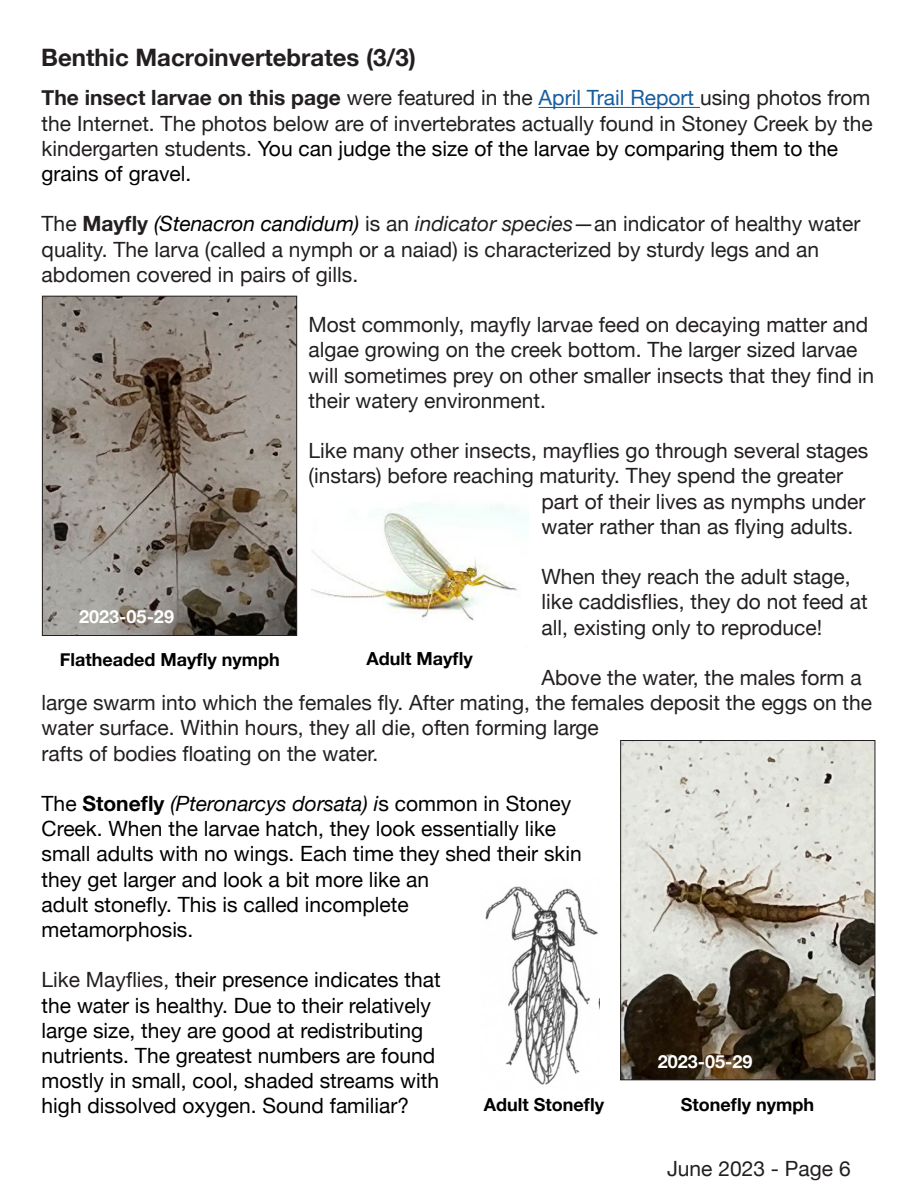
<style>
.page{position:relative;width:918px;height:1188px;background:#fff}
.page>*{position:absolute;margin:0;border:0;box-sizing:border-box;transform-origin:0 0}
.t1{font:700 24px "Helvetica Neue";color:#231f20}
.t2{font:21px/25.2px "Helvetica Neue";color:#231f20}
.t3{font:21px/25.2px "Helvetica Neue";color:#000}
.t4{font:700 18px "Helvetica Neue";color:#000}
.t5{font:700 18px "Helvetica Neue";color:#fff}
.s1{font-weight:700}
.s2{color:#175d9e}
.s3{color:#000}
.s4{font-style:italic;color:#000}
.s5{font-style:italic}
.s6{color:#231f20}
</style>
<div class="page">
<hr style="left:539px;top:107px;width:161px;height:1px;background:#175d9e">
<img style="left:622px;top:742px;width:251px;height:336px">
<div style="left:620px;top:740px;width:255px;height:340px;border:1px solid #231f20"></div>
<img style="left:44px;top:298px;width:251px;height:336px">
<div style="left:42px;top:296px;width:255px;height:340px;border:1px solid #231f20"></div>
<img style="left:311px;top:503px;width:218px;height:118px">
<img style="left:485px;top:886px;width:114px;height:199px">
<p class="t1" style="left:41px;top:38px;width:376px">Benthic Macroinvertebrates (3/3)</p>
<p class="t2" style="left:42px;top:87px;width:833px"><span class="s1">The insect larvae on this page</span> were featured in the <span class="s2">April Trail Report</span> using photos from the Internet. The photos below are of invertebrates actually found in Stoney Creek by the kindergarten students. <span class="s3">You can judge the size of the larvae by comparing them to the grains of gravel.</span></p>
<p class="t2" style="left:42px;top:213px;width:820px">The <span class="s1">Mayfly</span> <span class="s4">(Stenacron candidum)</span> is an <span class="s5">indicator species</span>—an indicator of healthy water quality. The larva (called a nymph or a naiad) is characterized by sturdy legs and an abdomen covered in pairs of gills.</p>
<p class="t2" style="left:309px;top:313px;width:567px">Most commonly, mayfly larvae feed on decaying matter and algae growing on the creek bottom. The larger sized larvae will sometimes prey on other smaller insects that they find in their watery environment.</p>
<p class="t2" style="left:309px;top:439px;width:561px">Like many other insects, mayflies go through several stages</p>
<p class="t2" style="left:309px;top:465px;width:536px">(instars) before reaching maturity. They spend the greater</p>
<p class="t2" style="left:541px;top:490px;width:326px">part of their lives as nymphs under</p>
<p class="t2" style="left:541px;top:515px;width:313px">water rather than as flying adults.</p>
<p class="t2" style="left:541px;top:565px;width:328px">When they reach the adult stage, like caddisflies, they do not feed at all, existing only to reproduce!</p>
<p class="t2" style="left:42px;top:666px;width:832px;text-indent:500px">Above the water, the males form a large swarm into which the females fly. After mating, the females deposit the eggs on the water surface. Within hours, they all die, often forming large<br>rafts of bodies floating on the water.</p>
<p class="t3" style="left:42px;top:792px;width:542px">The <span class="s1">Stonefly</span> <span class="s5">(Pteronarcys dorsata) i</span>s common in Stoney Creek. When the larvae hatch, they look essentially like small adults with no wings. Each time they shed their skin they get larger and look a bit more like an<br>adult stonefly. This is called incomplete<br>metamorphosis.</p>
<p class="t3" style="left:42px;top:969px;width:401px"><span class="s6">Like Mayflies,</span> their presence indicates that the water is healthy. Due to their relatively large size, they are good at redistributing nutrients. The greatest numbers are found mostly in small, cool, shaded streams with high dissolved oxygen. Sound familiar?</p>
<p class="t5" style="left:79px;top:602px;width:96px">2023-05-29</p>
<p class="t4" style="left:60px;top:645px;width:221px">Flatheaded Mayfly nymph</p>
<p class="t4" style="left:367px;top:645px;width:108px">Adult Mayfly</p>
<p class="t5" style="left:658px;top:1047px;width:96px">2023-05-29</p>
<p class="t4" style="left:484px;top:1091px;width:122px">Adult Stonefly</p>
<p class="t4" style="left:681px;top:1091px;width:135px">Stonefly nymph</p>
<p class="t2" style="left:667px;top:1157px;width:185px">June 2023 - Page 6</p>
</div>
